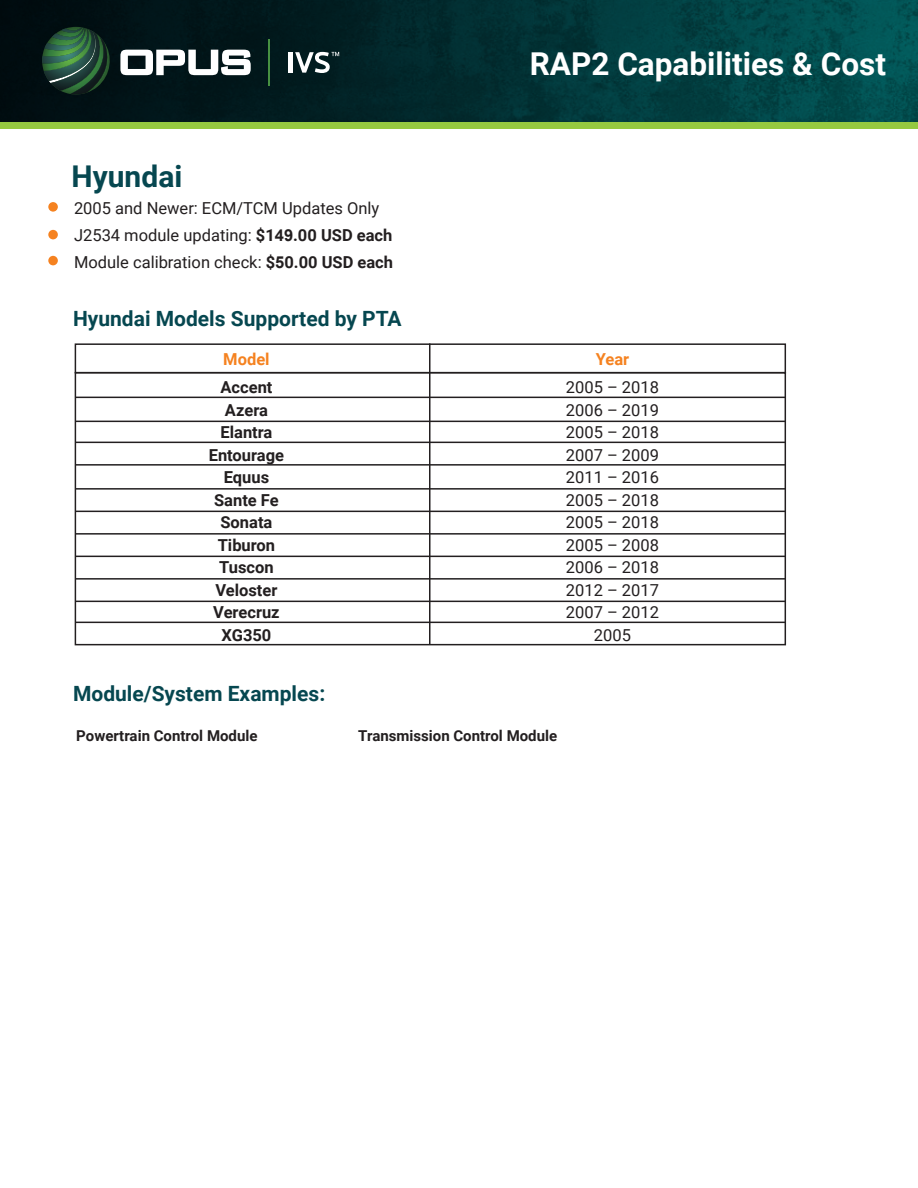
<style>
.page{position:relative;width:918px;height:1188px;background:#fff}
.page>*{position:absolute;margin:0;border:0;box-sizing:border-box;transform-origin:0 0}
.t1{font:700 31.5px "Roboto";color:#fff}
.t2{font:700 30px "Roboto";color:#064750}
.t3{font:700 21px "Roboto";color:#064750}
.t4{font:16.5px/22.5px "Roboto";color:#231f20}
.t5{font:700 16.5px/22.5px "Roboto";color:#231f20;text-align:center}
.t6{font:700 16.5px "Roboto";color:#f58220}
.t7{font:700 15px "Roboto";color:#231f20}
.s1{font-weight:700}
.s2{font-family:"Arial";font-weight:700}
</style>
<div class="page">
<div style="left:0;top:121px;width:918px;height:8px;background:#95c940"></div>
<svg style="left:0;top:0;width:918px;height:121px;background:#012f32"></svg>
<div style="left:48px;top:202px;width:10px;height:10px;background:#f58220;border-radius:50%"></div>
<div style="left:48px;top:230px;width:10px;height:9px;background:#f58220;border-radius:50%"></div>
<div style="left:48px;top:256px;width:10px;height:9px;background:#f58220;border-radius:50%"></div>
<div style="left:75px;top:372px;width:711px;height:273px;border:2px solid #231f20"></div>
<hr style="left:75px;top:397px;width:710px;height:1px;background:#231f20">
<hr style="left:75px;top:421px;width:710px;height:1px;background:#231f20">
<hr style="left:75px;top:442px;width:710px;height:1px;background:#231f20">
<hr style="left:75px;top:464px;width:710px;height:2px;background:#231f20">
<hr style="left:75px;top:488px;width:710px;height:2px;background:#231f20">
<hr style="left:75px;top:511px;width:710px;height:1px;background:#231f20">
<hr style="left:75px;top:533px;width:710px;height:2px;background:#231f20">
<hr style="left:75px;top:556px;width:710px;height:1px;background:#231f20">
<hr style="left:75px;top:578px;width:710px;height:2px;background:#231f20">
<hr style="left:75px;top:601px;width:710px;height:1px;background:#231f20">
<hr style="left:75px;top:622px;width:710px;height:1px;background:#231f20">
<hr style="left:429px;top:343px;width:1px;height:302px;background:#231f20">
<div style="left:75px;top:343px;width:711px;height:30px;border:2px solid #231f20"></div>
<svg style="left:120px;top:50px;width:131px;height:25px"></svg>
<svg style="left:42px;top:27px;width:72px;height:68px;background:#224633"></svg>
<hr style="left:269px;top:39px;width:1px;height:46px;background:#479142">
<hr style="left:288px;top:52px;width:4px;height:21px;background:#fff">
<svg style="left:295px;top:52px;width:44px;height:21px"></svg>
<h2 class="t2" style="left:72px;top:155px;width:112px">Hyundai</h2>
<p class="t4" style="left:74px;top:194px;width:321px;line-height:27px">2005 and Newer: ECM/TCM Updates Only<br>J2534 module updating: <span class="s1">$1</span><span class="s2">49</span><span class="s1">.00 USD each<br></span>Module calibration check: <span class="s1">$</span><span class="s2">5</span><span class="s1">0.00 USD each</span></p>
<p class="t3" style="left:73px;top:304px;width:330px">Hyundai Models Supported by PTA</p>
<h1 class="t1" style="left:530px;top:42px;width:358px">RAP2 Capabilities &amp; Cost</h1>
<p class="t6" style="left:223px;top:347px;width:48px">Model</p>
<p class="t6" style="left:596px;top:347px;width:35px">Year</p>
<p class="t5" style="left:209px;top:375px;width:77px">Accent<br>Azera<br>Elantra<br>Entourage<br>Equus<br>Sante Fe<br>Sonata<br>Tiburon<br>Tuscon<br>Veloster<br>Verecruz<br>XG350</p>
<p class="t4" style="left:566px;top:376px;width:95px;text-align:center">2005 – 2018<br>2006 – 2019<br>2005 – 2018<br>2007 – 2009<br>2011 – 2016<br>2005 – 2018<br>2005 – 2018<br>2005 – 2008<br>2006 – 2018<br>2012 – 2017<br>2007 – 2012<br>2005</p>
<p class="t3" style="left:73px;top:679px;width:254px">Module/System Examples:</p>
<p class="t7" style="left:76px;top:725px;width:183px">Powertrain Control Module</p>
<p class="t7" style="left:358px;top:725px;width:200px">Transmission Control Module</p>
</div>
